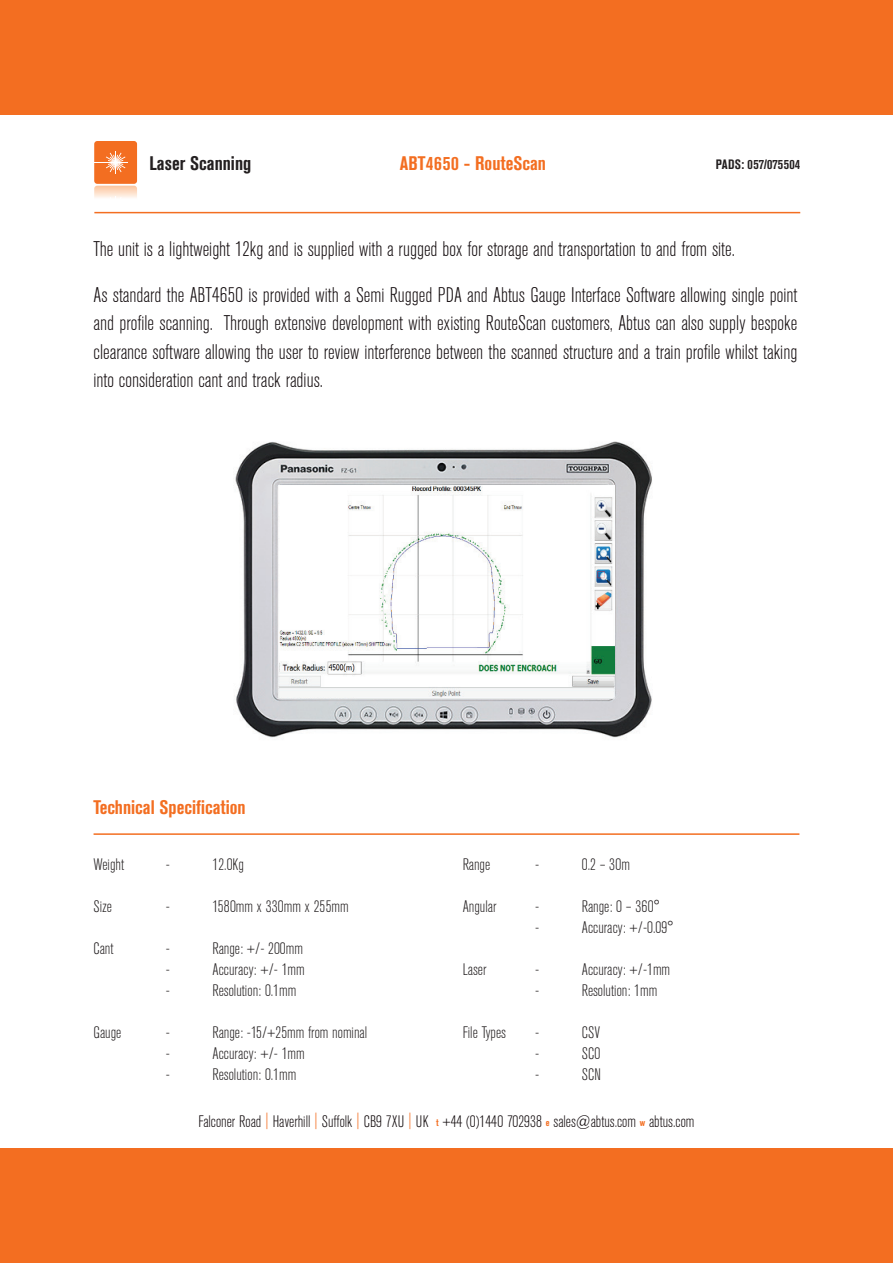
<style>
.page{position:relative;width:893px;height:1263px;background:#fff}
.page>*{position:absolute;margin:0;border:0;box-sizing:border-box;transform-origin:0 0}
.t1{font:300 condensed 21px/28.5px "Akzidenz Grotesk BE";color:#110a0c}
.t2{font:700 condensed 19.5px "Akzidenz Grotesk BE";color:#f36e21}
.t3{font:700 condensed 19.5px "Akzidenz Grotesk BE";color:#231f20}
.t4{font:300 condensed 16.5px "Akzidenz Grotesk BE";color:#231f20}
.t5{font:300 condensed 16.5px "Akzidenz Grotesk BE";color:#110a0c}
.t6{font:700 condensed 13.5px "Akzidenz Grotesk BE";letter-spacing:.01em;color:#231f20}
.s1{color:#f36e21}
.s2{font-weight:700;font-size:9.6px;color:#f36e21}
</style>
<div class="page">
<div style="left:0;top:0;width:893px;height:115px;background:#f36e21"></div>
<div style="left:0;top:1148px;width:893px;height:115px;background:#f36e21"></div>
<img style="left:235px;top:441px;width:417px;height:297px">
<img style="left:279px;top:485px;width:336px;height:213px">
<hr style="left:94px;top:833px;width:705px;height:2px;background:#f36e21">
<div style="left:94px;top:141px;width:43px;height:43px;background:#f36e21;border-radius:3px"></div>
<hr style="left:94px;top:162px;width:34px;height:1px;background:#fff">
<svg style="left:106px;top:151px;width:19px;height:22px"></svg>
<img style="left:96px;top:185px;width:50px;height:29px">
<img style="left:94px;top:186px;width:43px;height:28px">
<img style="left:94px;top:207px;width:34px;height:1px">
<img style="left:106px;top:201px;width:19px;height:11px">
<img style="left:108px;top:205px;width:15px;height:5px">
<svg style="left:110px;top:196px;width:11px;height:18px"></svg>
<hr style="left:94px;top:212px;width:706px;height:1px;background:#f36e21">
<p class="t3" style="left:150px;top:152px;width:103px">Laser Scanning</p>
<p class="t2" style="left:400px;top:152px;width:148px">ABT4650 - RouteScan</p>
<p class="t6" style="left:716px;top:156px;width:86px">PADS: 057/075504</p>
<p class="t1" style="left:94px;top:227px;width:705px;line-height:45.5px">The unit is a lightweight 12kg and is supplied with a rugged box for storage and transportation to and from site.<br>As standard the ABT4650 is provided with a Semi Rugged PDA and Abtus Gauge Interface Software allowing single point</p>
<p class="t1" style="left:94px;top:309px;width:705px;text-align:justify">and profile scanning. Through extensive development with existing RouteScan customers, Abtus can also supply bespoke clearance software allowing the user to review interference between the scanned structure and a train profile whilst taking into consideration cant and track radius.</p>
<p class="t2" style="left:94px;top:796px;width:154px">Technical Specification</p>
<p class="t4" style="left:94px;top:855px;width:32px">Weight</p>
<p class="t4" style="left:166px;top:855px;width:6px">-</p>
<p class="t4" style="left:213px;top:855px;width:33px">12.0Kg</p>
<p class="t4" style="left:94px;top:897px;width:20px">Size</p>
<p class="t4" style="left:166px;top:897px;width:6px">-</p>
<p class="t4" style="left:213px;top:897px;width:138px">1580mm x 330mm x 255mm</p>
<p class="t4" style="left:94px;top:939px;width:21px">Cant</p>
<p class="t4" style="left:166px;top:939px;width:6px">-</p>
<p class="t4" style="left:213px;top:939px;width:92px">Range: +/- 200mm</p>
<p class="t4" style="left:166px;top:960px;width:6px">-</p>
<p class="t4" style="left:213px;top:960px;width:94px">Accuracy: +/- 1mm</p>
<p class="t4" style="left:166px;top:981px;width:6px">-</p>
<p class="t4" style="left:213px;top:981px;width:85px">Resolution: 0.1mm</p>
<p class="t4" style="left:94px;top:1023px;width:29px">Gauge</p>
<p class="t4" style="left:166px;top:1023px;width:6px">-</p>
<p class="t4" style="left:213px;top:1023px;width:156px">Range: -15/+25mm from nominal</p>
<p class="t4" style="left:166px;top:1044px;width:6px">-</p>
<p class="t4" style="left:213px;top:1044px;width:94px">Accuracy: +/- 1mm</p>
<p class="t4" style="left:166px;top:1065px;width:6px">-</p>
<p class="t4" style="left:213px;top:1065px;width:85px">Resolution: 0.1mm</p>
<p class="t4" style="left:463px;top:855px;width:29px">Range</p>
<p class="t4" style="left:535px;top:855px;width:6px">-</p>
<p class="t4" style="left:582px;top:855px;width:50px">0.2 – 30m</p>
<p class="t4" style="left:463px;top:897px;width:35px">Angular</p>
<p class="t4" style="left:535px;top:897px;width:6px">-</p>
<p class="t4" style="left:582px;top:897px;width:79px">Range: 0 – 360°</p>
<p class="t4" style="left:535px;top:918px;width:6px">-</p>
<p class="t4" style="left:582px;top:918px;width:93px">Accuracy: +/-0.09°</p>
<p class="t4" style="left:463px;top:960px;width:25px">Laser</p>
<p class="t4" style="left:535px;top:960px;width:6px">-</p>
<p class="t4" style="left:582px;top:960px;width:90px">Accuracy: +/-1mm</p>
<p class="t4" style="left:535px;top:981px;width:6px">-</p>
<p class="t4" style="left:582px;top:981px;width:77px">Resolution: 1mm</p>
<p class="t4" style="left:463px;top:1023px;width:45px">File Types</p>
<p class="t4" style="left:535px;top:1023px;width:6px">-</p>
<p class="t4" style="left:582px;top:1023px;width:20px">CSV</p>
<p class="t4" style="left:535px;top:1044px;width:6px">-</p>
<p class="t4" style="left:582px;top:1044px;width:20px">SC0</p>
<p class="t4" style="left:535px;top:1065px;width:6px">-</p>
<p class="t4" style="left:582px;top:1065px;width:21px">SCN</p>
<p class="t5" style="left:199px;top:1112px;width:497px">Falconer Road <span class="s1">|</span> Haverhill <span class="s1">|</span> Suffolk <span class="s1">|</span> CB9 7XU <span class="s1">|</span> UK <span class="s2">t</span> +44 (0)1440 702938 <span class="s2">e</span> sales@abtus.com <span class="s2">w</span> abtus.com</p>
</div>
